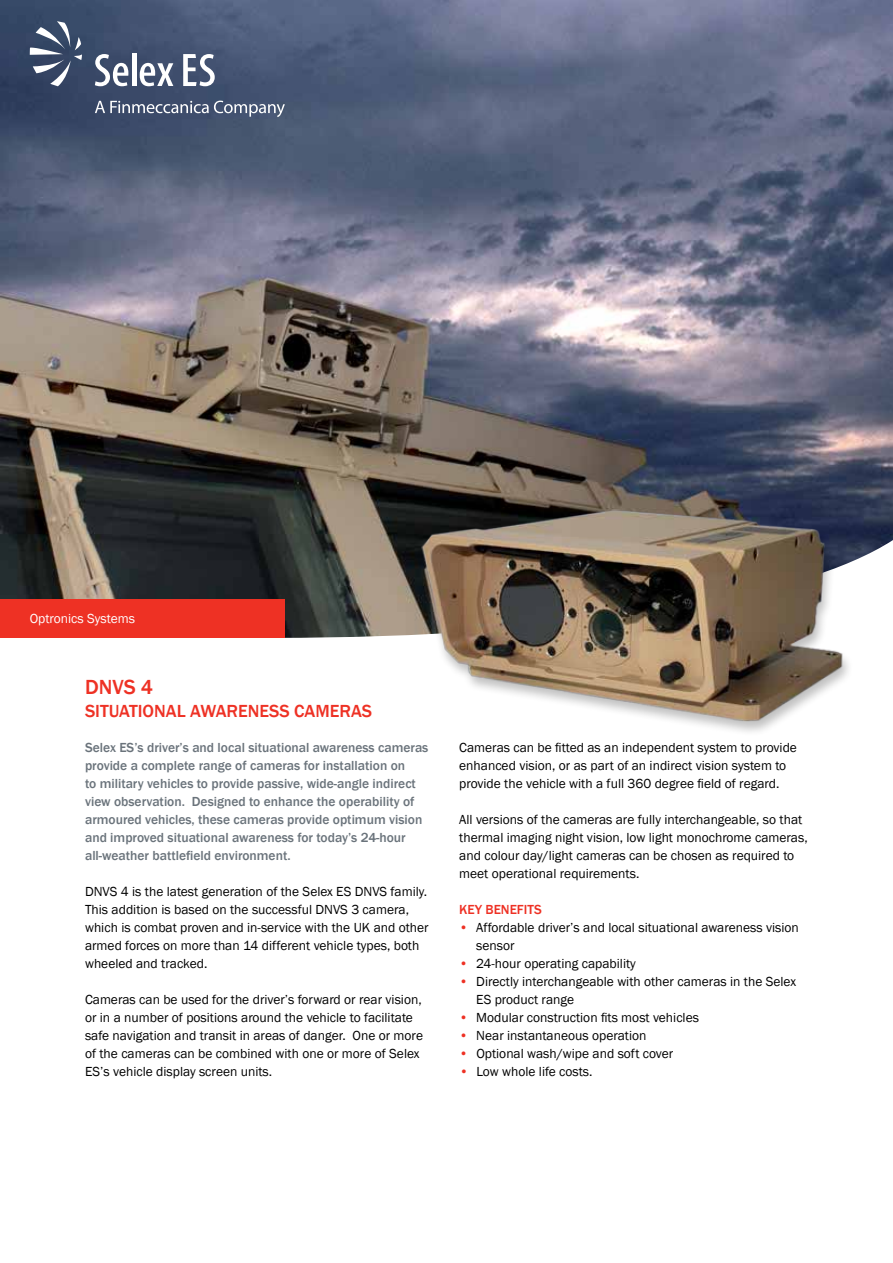
<style>
.page{position:relative;width:893px;height:1263px;background:#fff}
.page>*{position:absolute;margin:0;border:0;box-sizing:border-box;transform-origin:0 0}
.t1{font:500 21px "Franklin Gothic";color:#ee3124}
.t2{font:500 18px "Franklin Gothic";color:#ee3124}
.t3{font:13.5px/18px "Franklin Gothic";color:#000}
.t4{font:500 13.5px/18px "Franklin Gothic";color:#6a737b}
.t5{font:13.5px "Franklin Gothic";color:#fff}
.t6{font:500 13.5px "Franklin Gothic";color:#ee3124}
.s1{font-weight:500;color:#ee3124}
</style>
<div class="page">
<img style="left:0;top:0;width:893px;height:638px">
<div style="left:416px;top:509px;width:438px;height:228px;background:#fff"></div>
<img style="left:415px;top:503px;width:437px;height:225px">
<svg style="left:95px;top:101px;width:190px;height:16px;background:#67738b"></svg>
<svg style="left:30px;top:21px;width:52px;height:65px;background:#5a6881"></svg>
<svg style="left:95px;top:54px;width:33px;height:32px"></svg>
<hr style="left:132px;top:53px;width:4px;height:33px;background:#fff">
<svg style="left:140px;top:63px;width:33px;height:23px"></svg>
<svg style="left:183px;top:54px;width:32px;height:32px"></svg>
<div style="left:0;top:600px;width:285px;height:38px;background:#ee3124"></div>
<p class="t5" style="left:30px;top:611px;width:107px">Optronics Systems</p>
<h1 class="t1" style="left:85px;top:674px;width:70px">dn VS 4</h1>
<h2 class="t2" style="left:85px;top:700px;width:11px">situational</h2>
<h2 class="t2" style="left:190px;top:700px;width:12px">awareness</h2>
<h2 class="t2" style="left:294px;top:700px;width:47px">cameras</h2>
<p class="t4" style="left:85px;top:739px;width:345px">Selex ES’s driver’s and local situational awareness cameras provide a complete range of cameras for installation on<br>to military vehicles to provide passive, wide-angle indirect view observation. Designed to enhance the operability of armoured vehicles, these cameras provide optimum vision and improved situational awareness for today’s 24-hour all-weather battlefield environment.</p>
<p class="t3" style="left:85px;top:883px;width:345px">DNVS 4 is the latest generation of the Selex ES DNVS family.<br>This addition is based on the successful DNVS 3 camera, which is combat proven and in-service with the UK and other armed forces on more than 14 different vehicle types, both wheeled and tracked.</p>
<p class="t3" style="left:85px;top:991px;width:340px">Cameras can be used for the driver’s forward or rear vision, or in a number of positions around the vehicle to facilitate safe navigation and transit in areas of danger. One or more of the cameras can be combined with one or more of Selex ES’s vehicle display screen units.</p>
<p class="t3" style="left:459px;top:739px;width:339px">Cameras can be fitted as an independent system to provide enhanced vision, or as part of an indirect vision system to provide the vehicle with a full 360 degree field of regard.</p>
<p class="t3" style="left:459px;top:811px;width:350px">All versions of the cameras are fully interchangeable, so that thermal imaging night vision, low light monochrome cameras, and colour day/light cameras can be chosen as required to meet operational requirements.</p>
<p class="t6" style="left:459px;top:901px;width:84px">KEY BENEFITS</p>
<p class="t3" style="left:476px;top:919px;width:324px;text-indent:-17px"><span class="s1">•</span> Affordable driver’s and local situational awareness vision sensor</p>
<p class="t3" style="left:459px;top:955px;width:178px"><span class="s1">•</span> 24-hour operating capability</p>
<p class="t3" style="left:476px;top:973px;width:321px;text-indent:-17px"><span class="s1">•</span> Directly interchangeable with other cameras in the Selex<br>ES product range</p>
<p class="t3" style="left:459px;top:1009px;width:241px"><span class="s1">•</span> Modular construction fits most vehicles</p>
<p class="t3" style="left:459px;top:1027px;width:189px"><span class="s1">•</span> Near instantaneous operation</p>
<p class="t3" style="left:459px;top:1045px;width:216px"><span class="s1">•</span> Optional wash/wipe and soft cover</p>
<p class="t3" style="left:459px;top:1063px;width:135px"><span class="s1">•</span> Low whole life costs.</p>
</div>
